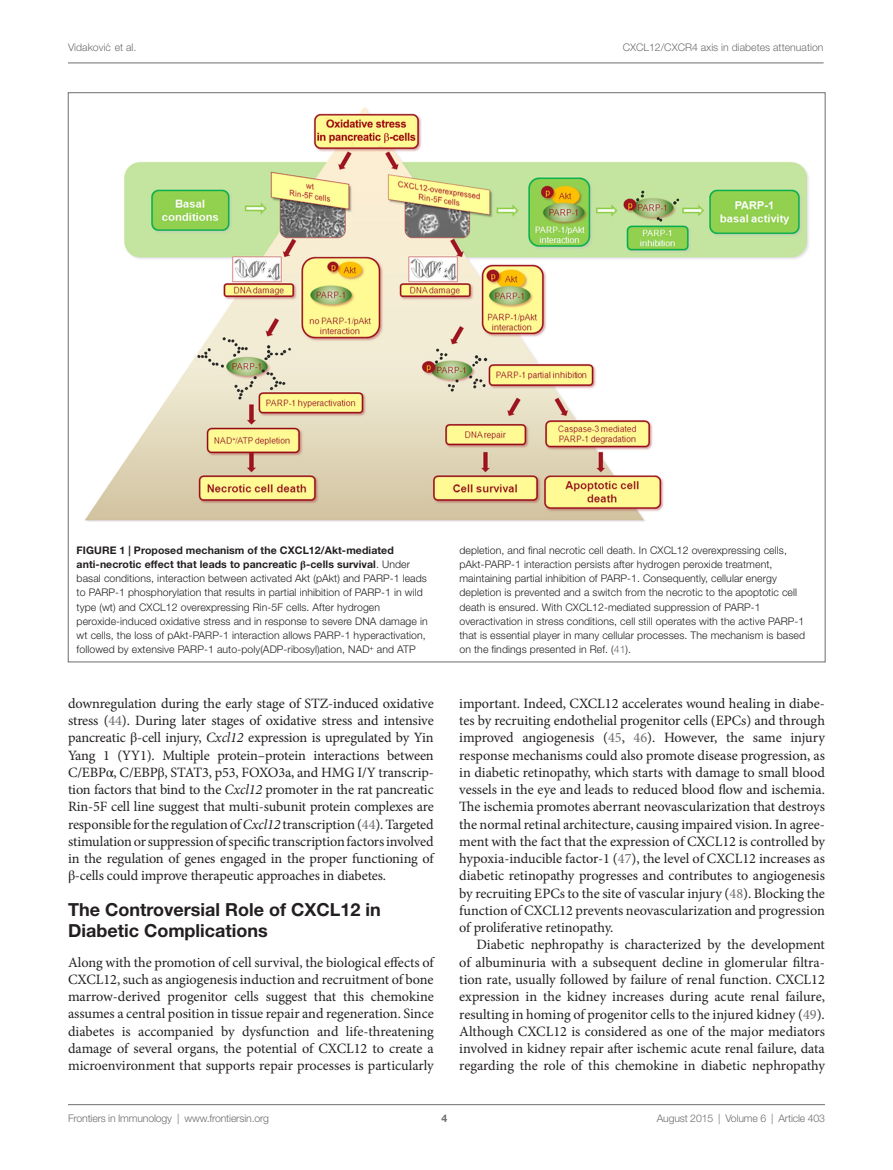
<style>
.page{position:relative;width:893px;height:1170px;background:#fff}
.page>*{position:absolute;margin:0;border:0;box-sizing:border-box;transform-origin:0 0}
.t1{font:700 18px/21px "Helvetica Neue LT Std";color:#231f20}
.t2{font:14.25px/17.2px "Minion Pro";letter-spacing:-.005em;color:#231f20;text-align:justify}
.t3{font:300 10.5px/14.2px "Helvetica Neue LT Std";letter-spacing:.01em;color:#231f20}
.t4{font:300 10.5px "Helvetica Neue LT Std";letter-spacing:-.015em;color:#6c6d70}
.t5{font:700 10.5px "Helvetica Neue LT Std";color:#6c6d70}
.s1{font-weight:700}
.s2{font-family:"STIX General";font-weight:700}
.s3{color:#6c6d70}
.s4{font-family:"STIX General"}
.s5{font-style:italic}
</style>
<div class="page">
<hr style="left:68px;top:1104px;width:757px;height:1px;background:#6c6d70">
<hr style="left:68px;top:63px;width:756px;height:1px;background:#6c6d70">
<img style="left:84px;top:107px;width:725px;height:415px">
<p class="t4" style="left:68px;top:41px;width:70px">Vidakovic´ et al.</p>
<p class="t4" style="left:623px;top:41px;width:202px">CXCL12/CXCR4 axis in diabetes attenuation</p>
<p class="t3" style="left:77px;top:542px;width:353px"><span class="s1">FIGURE 1 | Proposed mechanism of the CXCL12/Akt-mediated anti-necrotic effect that leads to pancreatic</span> <span class="s2">β</span><span class="s1">-cells survival</span>. Under basal conditions, interaction between activated Akt (pAkt) and PARP-1 leads to PARP-1 phosphorylation that results in partial inhibition of PARP-1 in wild type (wt) and CXCL12 overexpressing Rin-5F cells. After hydrogen peroxide-induced oxidative stress and in response to severe DNA damage in wt cells, the loss of pAkt-PARP-1 interaction allows PARP-1 hyperactivation, followed by extensive PARP-1 auto-poly(ADP-ribosyl)ation, NAD<sup>+</sup> and ATP</p>
<p class="t3" style="left:459px;top:542px;width:347px">depletion, and final necrotic cell death. In CXCL12 overexpressing cells, pAkt-PARP-1 interaction persists after hydrogen peroxide treatment, maintaining partial inhibition of PARP-1. Consequently, cellular energy depletion is prevented and a switch from the necrotic to the apoptotic cell death is ensured. With CXCL12-mediated suppression of PARP-1 overactivation in stress conditions, cell still operates with the active PARP-1 that is essential player in many cellular processes. The mechanism is based on the findings presented in Ref. (<span class="s3">41</span>).</p>
<p class="t2" style="left:68px;top:694px;width:367px">downregulation during the early stage of STZ-induced oxidative stress (<span class="s3">44</span>). During later stages of oxidative stress and intensive pancreatic <span class="s4">β</span>-cell injury, <span class="s5">Cxcl12</span> expression is upregulated by Yin Yang 1 (YY1). Multiple protein–protein interactions between C/EBP<span class="s4">α</span>, C/EBP<span class="s4">β</span>, STAT3, p53, FOXO3a, and HMG I/Y transcrip&shy;tion factors that bind to the <span class="s5">Cxcl12</span> promoter in the rat pancreatic Rin-5F cell line suggest that multi-subunit protein complexes are responsible for the regulation of <span class="s5">Cxcl12</span> transcription (<span class="s3">44</span>). Targeted stimulation or suppression of specific transcription factors involved in the regulation of genes engaged in the proper functioning of <span class="s4">β</span>-cells could improve therapeutic approaches in diabetes.</p>
<p class="t1" style="left:68px;top:898px;width:314px">The Controversial Role of CXCL12 in<br>Diabetic Complications</p>
<p class="t2" style="left:68px;top:953px;width:367px">Along with the promotion of cell survival, the biological effects of CXCL12, such as angiogenesis induction and recruitment of bone marrow-derived progenitor cells suggest that this chemokine assumes a central position in tissue repair and regeneration. Since diabetes is accompanied by dysfunction and life-threatening damage of several organs, the potential of CXCL12 to create a microenvironment that supports repair processes is particularly</p>
<p class="t2" style="left:459px;top:694px;width:367px">important. Indeed, CXCL12 accelerates wound healing in diabe&shy;tes by recruiting endothelial progenitor cells (EPCs) and through improved angiogenesis (<span class="s3">45</span>, <span class="s3">46</span>). However, the same injury response mechanisms could also promote disease progression, as in diabetic retinopathy, which starts with damage to small blood vessels in the eye and leads to reduced blood flow and ischemia.<br>The ischemia promotes aberrant neovascularization that destroys the normal retinal architecture, causing impaired vision. In agree&shy;ment with the fact that the expression of CXCL12 is controlled by hypoxia-inducible factor-1 (<span class="s3">47</span>), the level of CXCL12 increases as diabetic retinopathy progresses and contributes to angiogenesis by recruiting EPCs to the site of vascular injury (<span class="s3">48</span>). Blocking the function of CXCL12 prevents neovascularization and progression of proliferative retinopathy.</p>
<p class="t2" style="left:459px;top:936px;width:367px;text-indent:17px">Diabetic nephropathy is characterized by the development of albuminuria with a subsequent decline in glomerular filtra&shy;tion rate, usually followed by failure of renal function. CXCL12 expression in the kidney increases during acute renal failure, resulting in homing of progenitor cells to the injured kidney (<span class="s3">49</span>).<br>Although CXCL12 is considered as one of the major mediators involved in kidney repair after ischemic acute renal failure, data regarding the role of this chemokine in diabetic nephropathy</p>
<p class="t4" style="left:68px;top:1111px;width:203px">Frontiers in Immunology | www.frontiersin.org</p>
<p class="t5" style="left:441px;top:1111px;width:7px">4</p>
<p class="t4" style="left:657px;top:1111px;width:170px">August 2015 | Volume 6 | Article 403</p>
</div>
